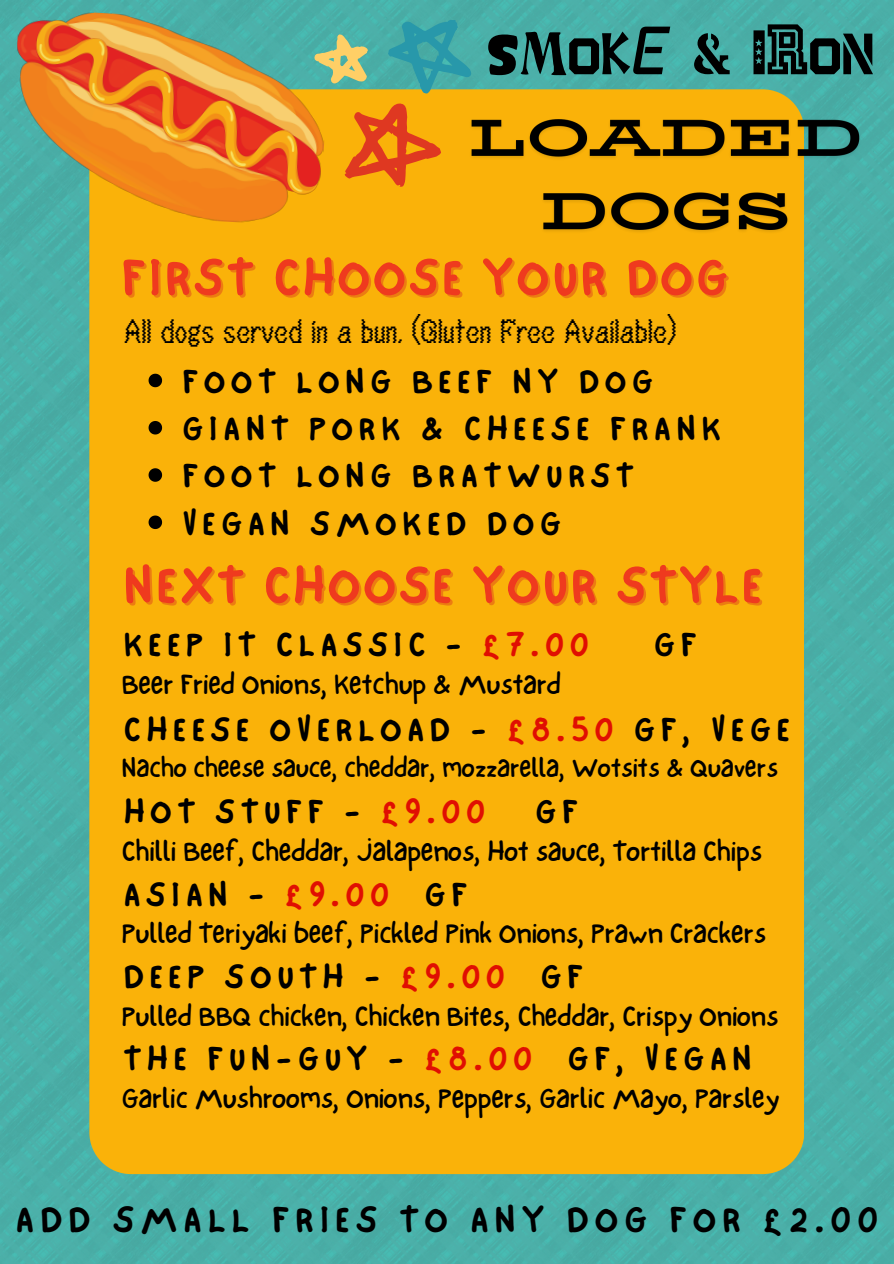
<style>
.page{position:relative;width:894px;height:1264px;background:#fff}
.page>*{position:absolute;margin:0;border:0;box-sizing:border-box;transform-origin:0 0}
.t1{font:55.5px "Mixed Messages JNL";color:#000}
.t2{font:52.5px "NF One Little Font Bold";letter-spacing:.075em;color:#ef3a1e}
.t3{font:37.5px "NF One Little Font Bold";letter-spacing:.18em;color:#000}
.t4{font:34.5px "NF One Little Font Bold";letter-spacing:.18em;color:#000}
.t5{font:33.75px "Inandan";letter-spacing:-.01em;color:#000}
.t6{font:29.25px "NF One Little Font Regular";letter-spacing:-.01em;color:#000}
.t7{font:27.75px "NF One Little Font Regular";letter-spacing:-.01em;color:#000}
.s1{color:#e00e02}
</style>
<div class="page">
<img style="left:0;top:0;width:893px;height:1263px">
<div style="left:89px;top:89px;width:715px;height:1085px;background:#fab209"></div>
<img style="left:8px;top:8px;width:322px;height:219px">
<svg style="left:306px;top:1px;width:183px;height:207px;background:#a9a253"></svg>
<svg style="left:148px;top:374px;width:14px;height:13px"></svg>
<svg style="left:148px;top:421px;width:14px;height:13px"></svg>
<svg style="left:148px;top:468px;width:14px;height:14px"></svg>
<svg style="left:148px;top:515px;width:14px;height:14px"></svg>
<img style="left:464px;top:97px;width:402px;height:155px">
<h1 class="t1" style="left:486px;top:22px;width:389px">SMOKE &amp; IRON</h1>
<p class="t2" style="left:121px;top:246px;width:607px">FIRST CHOOSE YOUR DOG</p>
<p class="t5" style="left:124px;top:318px;width:554px">All dogs served in a bun. (Gluten Free Available)</p>
<p class="t4" style="left:182px;top:361px;width:471px">FOOT LONG BEEF NY DOG</p>
<h2 class="t4" style="left:182px;top:408px;width:539px">GIANT PORK &amp; CHEESE FRANK</h2>
<h1 class="t4" style="left:182px;top:455px;width:452px">FOOT LONG BRATWURST</h1>
<h4 class="t4" style="left:182px;top:502px;width:379px">VEGAN SMOKED DOG</h4>
<h3 class="t2" style="left:124px;top:554px;width:638px">NEXT CHOOSE YOUR STYLE</h3>
<p class="t4" style="left:124px;top:623px;width:466px">KEEP IT CLASSIC - <span class="s1">£7.00</span></p>
<p class="t4" style="left:654px;top:623px;width:44px">GF</p>
<p class="t6" style="left:121px;top:666px;width:441px">Beer Fried Onions, Ketchup &amp; Mustard</p>
<p class="t4" style="left:124px;top:709px;width:666px">CHEESE OVERLOAD - <span class="s1">£8.50</span> GF, VEGE</p>
<h3 class="t7" style="left:121px;top:751px;width:657px">Nacho cheese sauce, cheddar, mozzarella, Wotsits &amp; Quavers</h3>
<p class="t4" style="left:124px;top:791px;width:362px">HOT STUFF - <span class="s1">£9.00</span></p>
<p class="t4" style="left:535px;top:791px;width:44px">GF</p>
<h3 class="t6" style="left:121px;top:834px;width:642px">Chilli Beef, Cheddar, Jalapenos, Hot sauce, Tortilla Chips</h3>
<p class="t4" style="left:124px;top:873px;width:344px">ASIAN - <span class="s1">£9.00</span> GF</p>
<h3 class="t6" style="left:121px;top:916px;width:646px">Pulled Teriyaki beef, Pickled Pink Onions, Prawn Crackers</h3>
<p class="t4" style="left:124px;top:955px;width:460px">DEEP SOUTH - <span class="s1">£9.00</span> GF</p>
<h3 class="t6" style="left:121px;top:998px;width:658px">Pulled BBQ chicken, Chicken Bites, Cheddar, Crispy Onions</h3>
<p class="t4" style="left:124px;top:1037px;width:629px">THE FUN-GUY - <span class="s1">£8.00</span> GF, VEGAN</p>
<h3 class="t6" style="left:121px;top:1080px;width:659px">Garlic Mushrooms, Onions, Peppers, Garlic Mayo, Parsley</h3>
<p class="t3" style="left:16px;top:1196px;width:863px">ADD SMALL FRIES TO ANY DOG FOR £2.00</p>
</div>
